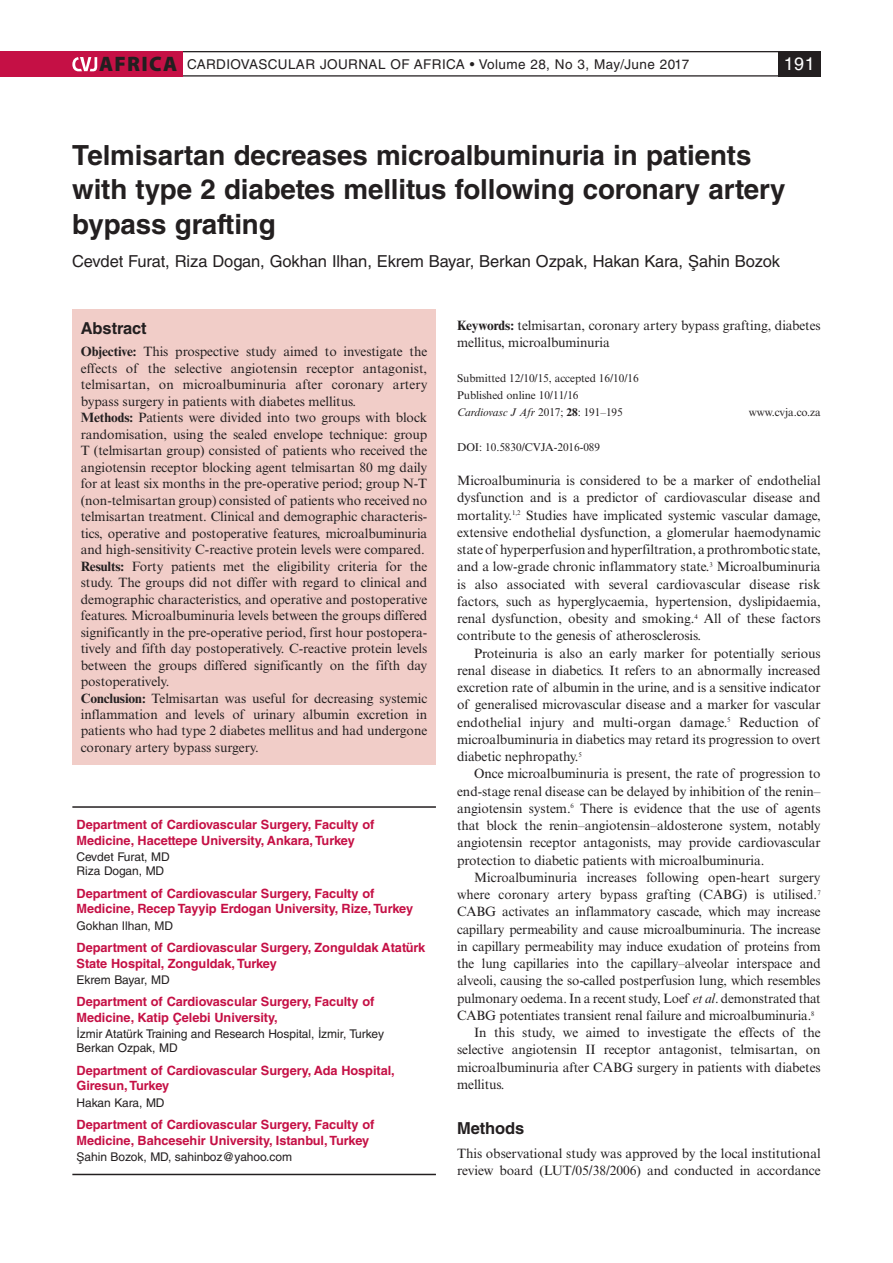
<style>
.page{position:relative;width:893px;height:1263px;background:#fff}
.page>*{position:absolute;margin:0;border:0;box-sizing:border-box;transform-origin:0 0}
.t1{font:700 27.75px/34.5px "Helvetica LT Std";letter-spacing:-.005em;color:#231f20}
.t2{font:18px "Helvetica LT Std";color:#fff}
.t3{font:16.5px "Helvetica LT Std";letter-spacing:-.005em;color:#231f20}
.t4{font:700 16.5px "Helvetica LT Std";letter-spacing:-.005em;color:#231f20}
.t5{font:13.5px/16.5px "Times New Roman MT Std";letter-spacing:-.005em;color:#231f20}
.t6{font:13.5px "Helvetica LT Std";letter-spacing:.03em;color:#231f20}
.t7{font:700 12.75px/15.8px "Helvetica LT Std";letter-spacing:-.005em;color:#c51045}
.t8{font:12px/14.2px "Helvetica LT Std";letter-spacing:-.005em;color:#231f20}
.t9{font:11.25px/17.2px "Times New Roman MT Std";letter-spacing:-.005em;color:#231f20}
.s1{font-family:"Myriad Pro";font-weight:900;font-size:21px}
.s2{font-family:"Helvetica"}
.s3{font-weight:700}
.s4{font-style:italic}
</style>
<div class="page">
<div style="left:778px;top:51px;width:43px;height:26px;background:#231f20"></div>
<hr style="left:72px;top:51px;width:749px;height:1px;background:#231f20">
<hr style="left:72px;top:75px;width:749px;height:2px;background:#231f20">
<div style="left:0;top:51px;width:182px;height:26px;background:#c51045"></div>
<svg style="left:72px;top:57px;width:25px;height:14px"></svg>
<div style="left:72px;top:310px;width:364px;height:455px;background:#f1cdc8"></div>
<hr style="left:72px;top:806px;width:364px;height:2px;background:#231f20">
<hr style="left:72px;top:1174px;width:364px;height:1px;background:#231f20">
<p class="t6" style="left:99px;top:57px;width:592px"><span class="s1">AFRICA</span> CARDIOVASCULAR JOURNAL OF AFRICA • Volume 28, No 3, May/June 2017</p>
<p class="t2" style="left:784px;top:53px;width:33px">191</p>
<p class="t1" style="left:72px;top:137px;width:715px">Telmisartan decreases microalbuminuria in patients with type 2 diabetes mellitus following coronary artery bypass grafting</p>
<p class="t3" style="left:72px;top:252px;width:709px">Cevdet Furat, Riza Dogan, Gokhan Ilhan, Ekrem Bayar, Berkan Ozpak, Hakan Kara, <span class="s2">Ş</span>ahin Bozok</p>
<p class="t4" style="left:81px;top:318px;width:68px">Abstract</p>
<p class="t5" style="left:81px;top:343px;width:348px"><span class="s3">Objective:</span> This prospective study aimed to investigate the effects of the selective angiotensin receptor antagonist, telmisartan, on microalbuminuria after coronary artery bypass surgery in patients with diabetes mellitus.<br><span class="s3">Methods:</span> Patients were divided into two groups with block randomisation, using the sealed envelope technique: group T (telmisartan group) consisted of patients who received the angiotensin receptor blocking agent telmisartan 80 mg daily for at least six months in the pre-operative period; group N-T (non-telmisartan group) consisted of patients who received no telmisartan treatment. Clinical and demographic characteris&shy;tics, operative and postoperative features, microalbuminuria and high-sensitivity C-reactive protein levels were compared.<br><span class="s3">Results:</span> Forty patients met the eligibility criteria for the study. The groups did not differ with regard to clinical and demographic characteristics, and operative and postoperative features. Microalbuminuria levels between the groups differed significantly in the pre-operative period, first hour postopera&shy;tively and fifth day postoperatively. C-reactive protein levels between the groups differed significantly on the fifth day postoperatively.<br><span class="s3">Conclusion:</span> Telmisartan was useful for decreasing systemic inflammation and levels of urinary albumin excretion in patients who had type 2 diabetes mellitus and had undergone coronary artery bypass surgery.</p>
<p class="t7" style="left:77px;top:816px;width:299px">Department of Cardiovascular Surgery, Faculty of<br>Medicine, Hacettepe University, Ankara, Turkey</p>
<p class="t8" style="left:77px;top:850px;width:95px">Cevdet Furat, MD<br>Riza Dogan, MD</p>
<p class="t7" style="left:77px;top:885px;width:338px">Department of Cardiovascular Surgery, Faculty of<br>Medicine, Recep Tayyip Erdogan University, Rize, Turkey</p>
<p class="t8" style="left:77px;top:918px;width:98px">Gokhan Ilhan, MD</p>
<p class="t7" style="left:77px;top:939px;width:350px">Department of Cardiovascular Surgery, Zonguldak Atatürk<br>State Hospital, Zonguldak, Turkey</p>
<p class="t8" style="left:77px;top:972px;width:95px">Ekrem Bayar, MD</p>
<p class="t7" style="left:77px;top:993px;width:299px">Department of Cardiovascular Surgery, Faculty of<br>Medicine, Katip Çelebi University,</p>
<p class="t8" style="left:77px;top:1027px;width:309px"><span class="s2">İ</span>zmir Atatürk Training and Research Hospital, <span class="s2">İ</span>zmir, Turkey<br>Berkan Ozpak, MD</p>
<p class="t7" style="left:77px;top:1062px;width:320px">Department of Cardiovascular Surgery, Ada Hospital,<br>Giresun, Turkey</p>
<p class="t8" style="left:77px;top:1095px;width:89px">Hakan Kara, MD</p>
<p class="t7" style="left:77px;top:1116px;width:299px">Department of Cardiovascular Surgery, Faculty of<br>Medicine, Bahcesehir University, Istanbul, Turkey</p>
<p class="t8" style="left:77px;top:1149px;width:217px"><span class="s2">Ş</span>ahin Bozok, MD, sahinboz@yahoo.com</p>
<p class="t5" style="left:457px;top:317px;width:365px;line-height:17.2px"><span class="s3">Keywords:</span> telmisartan, coronary artery bypass grafting, diabetes mellitus, microalbuminuria</p>
<p class="t9" style="left:457px;top:369px;width:183px">Submitted 12/10/15, accepted 16/10/16<br>Published online 10/11/16<br><span class="s4">Cardiovasc J Afr</span> 2017; <span class="s3">28</span>: 191–195</p>
<p class="t9" style="left:749px;top:404px;width:73px">www.cvja.co.za</p>
<p class="t9" style="left:457px;top:438px;width:145px">DOI: 10.5830/CVJA-2016-089</p>
<p class="t5" style="left:457px;top:472px;width:365px">Microalbuminuria is considered to be a marker of endothelial</p>
<p class="t5" style="left:457px;top:490px;width:365px">dysfunction and is a predictor of cardiovascular disease and</p>
<p class="t5" style="left:457px;top:507px;width:365px">mortality.<sup>1,2</sup> Studies have implicated systemic vascular damage,</p>
<p class="t5" style="left:457px;top:524px;width:365px">extensive endothelial dysfunction, a glomerular haemodynamic</p>
<p class="t5" style="left:457px;top:541px;width:365px">state of hyperperfusion and hyperfiltration, a prothrombotic state,</p>
<p class="t5" style="left:457px;top:559px;width:365px">and a low-grade chronic inflammatory state.<sup>3</sup> Microalbuminuria</p>
<p class="t5" style="left:457px;top:576px;width:365px">is also associated with several cardiovascular disease risk</p>
<p class="t5" style="left:457px;top:593px;width:365px">factors, such as hyperglycaemia, hypertension, dyslipidaemia,</p>
<p class="t5" style="left:457px;top:610px;width:365px">renal dysfunction, obesity and smoking.<sup>4</sup> All of these factors</p>
<p class="t5" style="left:457px;top:628px;width:245px">contribute to the genesis of atherosclerosis.</p>
<p class="t5" style="left:474px;top:645px;width:348px">Proteinuria is also an early marker for potentially serious</p>
<p class="t5" style="left:457px;top:662px;width:365px">renal disease in diabetics. It refers to an abnormally increased</p>
<p class="t5" style="left:457px;top:679px;width:365px">excretion rate of albumin in the urine, and is a sensitive indicator</p>
<p class="t5" style="left:457px;top:697px;width:365px">of generalised microvascular disease and a marker for vascular</p>
<p class="t5" style="left:457px;top:714px;width:364px">endothelial injury and multi-organ damage.<sup>5</sup> Reduction of</p>
<p class="t5" style="left:457px;top:731px;width:365px">microalbuminuria in diabetics may retard its progression to overt</p>
<p class="t5" style="left:457px;top:748px;width:126px">diabetic nephropathy.<sup>5</sup></p>
<p class="t5" style="left:474px;top:766px;width:348px">Once microalbuminuria is present, the rate of progression to</p>
<p class="t5" style="left:457px;top:783px;width:365px">end-stage renal disease can be delayed by inhibition of the renin–</p>
<p class="t5" style="left:457px;top:800px;width:365px">angiotensin system.<sup>6</sup> There is evidence that the use of agents</p>
<p class="t5" style="left:457px;top:817px;width:365px">that block the renin–angiotensin–aldosterone system, notably</p>
<p class="t5" style="left:457px;top:835px;width:365px">angiotensin receptor antagonists, may provide cardiovascular</p>
<p class="t5" style="left:457px;top:852px;width:309px">protection to diabetic patients with microalbuminuria.</p>
<p class="t5" style="left:474px;top:869px;width:348px">Microalbuminuria increases following open-heart surgery</p>
<p class="t5" style="left:457px;top:886px;width:365px">where coronary artery bypass grafting (CABG) is utilised.<sup>7</sup></p>
<p class="t5" style="left:457px;top:904px;width:365px">CABG activates an inflammatory cascade, which may increase</p>
<p class="t5" style="left:457px;top:921px;width:365px">capillary permeability and cause microalbuminuria. The increase</p>
<p class="t5" style="left:457px;top:938px;width:365px">in capillary permeability may induce exudation of proteins from</p>
<p class="t5" style="left:457px;top:955px;width:365px">the lung capillaries into the capillary–alveolar interspace and</p>
<p class="t5" style="left:457px;top:973px;width:365px">alveoli, causing the so-called postperfusion lung, which resembles</p>
<p class="t5" style="left:457px;top:990px;width:365px">pulmonary oedema. In a recent study, Loef <span class="s4">et al</span>. demonstrated that</p>
<p class="t5" style="left:457px;top:1007px;width:359px">CABG potentiates transient renal failure and microalbuminuria.<sup>8</sup></p>
<p class="t5" style="left:474px;top:1024px;width:348px">In this study, we aimed to investigate the effects of the</p>
<p class="t5" style="left:457px;top:1042px;width:365px">selective angiotensin II receptor antagonist, telmisartan, on</p>
<p class="t5" style="left:457px;top:1059px;width:365px">microalbuminuria after CABG surgery in patients with diabetes</p>
<p class="t5" style="left:457px;top:1076px;width:49px">mellitus.</p>
<p class="t4" style="left:457px;top:1118px;width:69px">Methods</p>
<p class="t5" style="left:457px;top:1145px;width:365px;line-height:17.2px">This observational study was approved by the local institutional review board (LUT/05/38/2006) and conducted in accordance</p>
</div>
